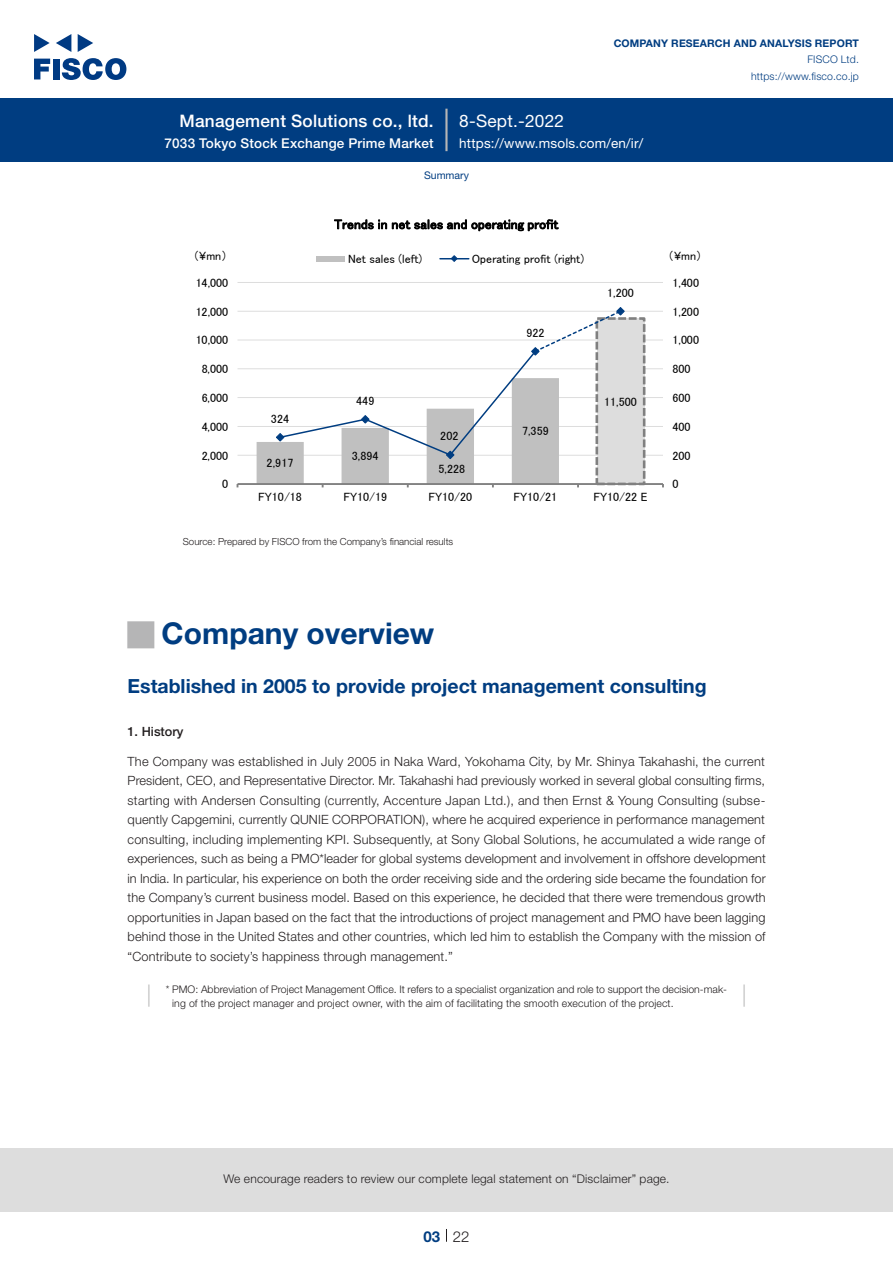
<style>
.page{position:relative;width:893px;height:1263px;background:#fff}
.page>*{position:absolute;margin:0;border:0;box-sizing:border-box;transform-origin:0 0}
.t1{font:700 30px "Helvetica Neue LT Std";color:#003d81}
.t2{font:27px "European Pi Std 1";color:#b5b5b6}
.t3{font:700 19.5px "Helvetica Neue LT Std";color:#003d81}
.t4{font:500 17.25px "Helvetica Neue LT Std";letter-spacing:.015em;color:#fff}
.t5{font:17.25px "Helvetica Neue LT Std";letter-spacing:.015em;color:#fff}
.t6{font:300 15px "Helvetica Neue LT Std";color:#231f20}
.t7{font:700 15px "Helvetica Neue LT Std";color:#003d81}
.t8{font:13.5px "MS P Gothic";letter-spacing:.01em;color:#000}
.t9{font:500 13.5px "Helvetica Neue LT Std";letter-spacing:.015em;color:#fff}
.t10{font:13.5px "Helvetica Neue LT Std";letter-spacing:.015em;color:#fff}
.t11{font:300 12.75px/19.5px "Helvetica Neue LT Std";letter-spacing:.015em;color:#231f20}
.t12{font:500 12.75px "Helvetica Neue LT Std";color:#231f20}
.t13{font:12.15px "MS P Gothic";color:#000}
.t14{font:12px "MS P Gothic";color:#000}
.t15{font:300 12px "Helvetica Neue LT Std";letter-spacing:.015em;color:#231f20}
.t16{font:300 10.5px "Helvetica Neue LT Std";color:#231f20}
.t17{font:700 10.5px "Helvetica Neue LT Std";letter-spacing:.015em;color:#003d81}
.t18{font:300 10.5px/16.5px "Helvetica Neue LT Std";letter-spacing:.015em;color:#003d81;text-align:right}
.t19{font:10.5px "Helvetica Neue LT Std";color:#003d81}
.t20{font:300 9.75px "Helvetica Neue LT Std";color:#231f20}
</style>
<div class="page">
<div style="left:0;top:1148px;width:893px;height:64px;background:#ddd"></div>
<svg style="left:34px;top:59px;width:16px;height:20px"></svg>
<div style="left:53px;top:59px;width:6px;height:20px;background:#003a83"></div>
<svg style="left:62px;top:58px;width:64px;height:22px"></svg>
<svg style="left:34px;top:34px;width:16px;height:18px"></svg>
<svg style="left:78px;top:34px;width:15px;height:18px"></svg>
<svg style="left:56px;top:34px;width:15px;height:18px"></svg>
<div style="left:0;top:98px;width:893px;height:64px;background:#003d81"></div>
<hr style="left:445px;top:109px;width:3px;height:42px;background:#b5b5b6">
<svg style="left:446px;top:1229px;width:1px;height:13px"></svg>
<hr style="left:237px;top:455px;width:426px;height:1px;background:#ddd">
<hr style="left:237px;top:426px;width:426px;height:1px;background:#ddd">
<hr style="left:237px;top:397px;width:426px;height:1px;background:#ddd">
<hr style="left:237px;top:368px;width:426px;height:1px;background:#ddd">
<hr style="left:237px;top:340px;width:426px;height:1px;background:#ddd">
<hr style="left:237px;top:311px;width:426px;height:1px;background:#ddd">
<hr style="left:237px;top:282px;width:426px;height:1px;background:#ddd">
<div style="left:597px;top:318px;width:47px;height:166px;background:#ddd"></div>
<div style="left:595px;top:317px;width:50px;height:168px;border:3px dashed #808080"></div>
<hr style="left:237px;top:483px;width:426px;height:2px;background:#808080">
<svg style="left:257px;top:307px;width:368px;height:180px"></svg>
<div style="left:316px;top:256px;width:29px;height:5px;background:#c0c0c0"></div>
<svg style="left:440px;top:255px;width:29px;height:7px"></svg>
<hr style="left:148px;top:984px;width:2px;height:23px;background:#d3d3d3">
<hr style="left:743px;top:984px;width:2px;height:23px;background:#d3d3d3">
<h3 class="t4" style="left:180px;top:110px;width:256px">Management Solutions co., ltd.</h3>
<p class="t9" style="left:165px;top:135px;width:271px">7033 Tokyo Stock Exchange Prime Market</p>
<h3 class="t5" style="left:459px;top:110px;width:106px">8-Sept.-2022</h3>
<p class="t17" style="left:614px;top:37px;width:247px">COMPANY RESEARCH AND ANALYSIS REPORT</p>
<p class="t18" style="left:751px;top:51px;width:109px">FISCO Ltd. https://www.fisco.co j p.</p>
<p class="t10" style="left:459px;top:135px;width:186px">https://www.msols.com/ e n /i r/</p>
<p class="t19" style="left:424px;top:169px;width:46px">Summary</p>
<p class="t14" style="left:193px;top:250px;width:36px">¥（ mn）</p>
<p class="t14" style="left:196px;top:276px;width:34px">14,000</p>
<p class="t14" style="left:196px;top:305px;width:34px">12,000</p>
<p class="t14" style="left:196px;top:334px;width:34px">10,000</p>
<p class="t14" style="left:202px;top:363px;width:28px">8,000</p>
<p class="t14" style="left:202px;top:392px;width:28px">6,000</p>
<p class="t14" style="left:202px;top:420px;width:28px">4,000</p>
<p class="t14" style="left:202px;top:449px;width:28px">2,000</p>
<p class="t13" style="left:222px;top:478px;width:8px">0</p>
<p class="t14" style="left:271px;top:413px;width:20px">324</p>
<p class="t14" style="left:267px;top:457px;width:28px">2,917</p>
<p class="t14" style="left:258px;top:491px;width:45px">FY10/18</p>
<p class="t8" style="left:334px;top:217px;width:226px">Trends in net sales and operating profit</p>
<p class="t14" style="left:472px;top:253px;width:114px">Operating profit (right(</p>
<p class="t14" style="left:348px;top:253px;width:76px">Net sales (left)</p>
<p class="t14" style="left:526px;top:327px;width:20px">922</p>
<p class="t14" style="left:607px;top:287px;width:28px">1,200</p>
<p class="t14" style="left:356px;top:395px;width:20px">449</p>
<p class="t14" style="left:352px;top:450px;width:28px">3,894</p>
<p class="t14" style="left:343px;top:491px;width:45px">FY10/19</p>
<p class="t14" style="left:440px;top:430px;width:20px">202</p>
<p class="t14" style="left:438px;top:462px;width:28px">5,228</p>
<p class="t14" style="left:428px;top:491px;width:45px">FY10/20</p>
<p class="t14" style="left:522px;top:425px;width:28px">7,359</p>
<p class="t14" style="left:514px;top:491px;width:45px">FY10/21</p>
<p class="t14" style="left:604px;top:395px;width:34px">11,500</p>
<p class="t14" style="left:593px;top:491px;width:56px">FY10/22 E</p>
<p class="t20" style="left:183px;top:536px;width:272px">Source: Prepared by FISCO from the Company s’ financial results</p>
<p class="t14" style="left:668px;top:250px;width:36px">（¥mn(</p>
<p class="t14" style="left:673px;top:276px;width:28px">1,400</p>
<p class="t14" style="left:673px;top:305px;width:28px">1,200</p>
<p class="t14" style="left:673px;top:334px;width:28px">1,000</p>
<p class="t14" style="left:673px;top:363px;width:20px">800</p>
<p class="t14" style="left:673px;top:392px;width:20px">600</p>
<p class="t14" style="left:673px;top:420px;width:20px">400</p>
<p class="t14" style="left:673px;top:449px;width:20px">200</p>
<p class="t13" style="left:673px;top:478px;width:8px">0</p>
<h2 class="t2" style="left:128px;top:620px;width:28px">■</h2>
<h3 class="t3" style="left:128px;top:674px;width:581px">Established in 2005 to provide project management consulting</h3>
<p class="t12" style="left:128px;top:723px;width:57px">1. History</p>
<p class="t11" style="left:128px;top:751px;width:639px">The Company was established in July 2005 in Naka Ward, Yokohama City, by Mr. Shinya Takahashi, the current<br>President, CEO, and Representative Director. Mr. Takahashi had previously worked in several global consulting firms,</p>
<p class="t11" style="left:128px;top:810px;width:639px">quently Capgemini, currently QUNIE CORPORATION ,) where he acquired experience in performance management</p>
<h1 class="t1" style="left:162px;top:614px;width:274px">Company overview</h1>
<p class="t11" style="left:128px;top:790px;width:639px">starting with Andersen Consulting (currently, Accenture Japan Ltd ,). and then Ernst &amp; Young Consulting (subse-</p>
<p class="t11" style="left:128px;top:829px;width:640px;text-align:justify">consulting, including implementing KPI. Subsequently, at Sony Global Solutions, he accumulated a wide range of experiences, such as being a PMO*leader for global systems development and involvement in offshore development in India In. particular, his experience on both the order receiving side and the ordering side became the foundation for the Company s’ current business model. Based on this experience, he decided that there were tremendous growth opportunities in Japan based on the fact that the introductions of project management and PMO have been lagging behind those in the United States and other countries, which led him to establish the Company with the mission of “Contribute to society s’ happiness through management “.</p>
<p class="t16" style="left:172px;top:996px;width:503px">ing of the project manager and project owner, with the aim of facilitating the smooth execution of the project.</p>
<p class="t16" style="left:166px;top:983px;width:563px">* PMO: Abbreviation of Project Management Office It. refers to a specialist organization and role to support the decision-mak-</p>
<p class="t15" style="left:223px;top:1171px;width:448px">We encourage readers to review our complete legal statement on “Disclaimer” page.</p>
<p class="t7" style="left:423px;top:1227px;width:18px">03</p>
<p class="t6" style="left:453px;top:1227px;width:18px">22</p>
</div>
